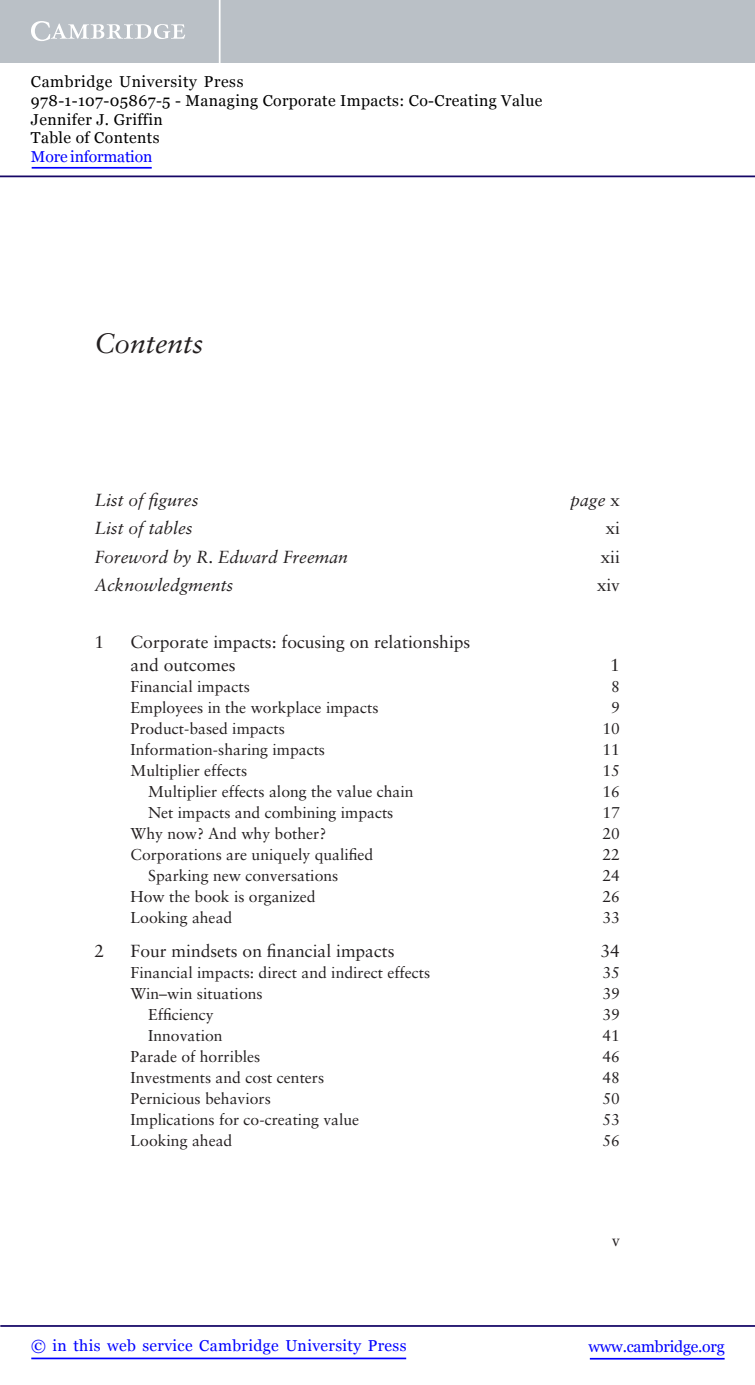
<style>
.page{position:relative;width:755px;height:1385px;background:#fff}
.page>*{position:absolute;margin:0;border:0;box-sizing:border-box;transform-origin:0 0}
.t1{font:italic 28px "Sabon LT Std";color:#231f20}
.t2{font:17.5px/22.8px "Sabon LT Std";color:#231f20}
.t3{font:italic 17.5px "Sabon LT Std";color:#231f20}
.t4{font:16.62px "Sabon LT Std";color:#231f20}
.t5{font:15.75px "Sabon LT Std";color:#231f20}
.t6{font:15.75px/18.6px "Georgia";letter-spacing:.025em;color:#000}
.t7{font:15.75px "Georgia";letter-spacing:.025em;color:#00f}
.t8{font:15.75px "Georgia";letter-spacing:-.015em;color:#00f}
.t9{font:15.75px "Georgia";letter-spacing:-.01em;color:#00f}
.s1{font-style:normal}
</style>
<div class="page">
<hr style="left:589px;top:1358px;width:135px;height:1px;background:#00f">
<hr style="left:0;top:1325px;width:754px;height:2px;background:#150666">
<hr style="left:31px;top:1357px;width:375px;height:2px;background:#00f">
<div style="left:0;top:0;width:754px;height:63px;background:#bac0c6"></div>
<svg style="left:31px;top:21px;width:154px;height:20px"></svg>
<hr style="left:219px;top:0;width:1px;height:63px;background:#fff">
<hr style="left:0;top:175px;width:754px;height:2px;background:#150666">
<hr style="left:32px;top:167px;width:120px;height:2px;background:#00f">
<p class="t6" style="left:31px;top:73px;width:512px">Cambridge University Press<br>978-1-107-05867-5 - Managing Corporate Impacts: Co-Creating Value Jennifer J. Griffin<br>Table of Contents</p>
<p class="t9" style="left:31px;top:147px;width:123px">More information</p>
<h1 class="t1" style="left:94px;top:332px;width:110px">Contents</h1>
<p class="t3" style="left:94px;top:493px;width:106px">List of figures</p>
<p class="t3" style="left:570px;top:493px;width:51px">page <span class="s1">x</span></p>
<p class="t3" style="left:94px;top:521px;width:100px">List of tables</p>
<p class="t2" style="left:605px;top:519px;width:16px">xi</p>
<p class="t3" style="left:94px;top:550px;width:255px">Foreword by R. Edward Freeman</p>
<p class="t2" style="left:600px;top:547px;width:21px">xii</p>
<p class="t3" style="left:94px;top:578px;width:140px">Acknowledgments</p>
<p class="t2" style="left:596px;top:575px;width:25px">xiv</p>
<p class="t2" style="left:94px;top:632px;width:11px">1</p>
<p class="t2" style="left:130px;top:632px;width:341px">Corporate impacts: focusing on relationships and outcomes</p>
<p class="t2" style="left:610px;top:655px;width:11px">1</p>
<p class="t5" style="left:130px;top:680px;width:121px">Financial impacts</p>
<p class="t5" style="left:610px;top:680px;width:10px">8</p>
<p class="t5" style="left:130px;top:701px;width:249px">Employees in the workplace impacts</p>
<p class="t5" style="left:610px;top:701px;width:10px">9</p>
<p class="t5" style="left:130px;top:722px;width:156px">Product-based impacts</p>
<p class="t5" style="left:602px;top:722px;width:19px">10</p>
<p class="t5" style="left:130px;top:743px;width:196px">Information-sharing impacts</p>
<p class="t5" style="left:602px;top:743px;width:19px">11</p>
<p class="t5" style="left:130px;top:764px;width:118px">Multiplier effects</p>
<p class="t5" style="left:602px;top:764px;width:19px">15</p>
<p class="t5" style="left:148px;top:785px;width:267px">Multiplier effects along the value chain</p>
<p class="t5" style="left:602px;top:785px;width:19px">16</p>
<p class="t5" style="left:148px;top:806px;width:246px">Net impacts and combining impacts</p>
<p class="t5" style="left:602px;top:806px;width:19px">17</p>
<p class="t5" style="left:130px;top:827px;width:197px">Why now? And why bother?</p>
<p class="t5" style="left:602px;top:827px;width:19px">20</p>
<p class="t5" style="left:130px;top:848px;width:244px">Corporations are uniquely qualified</p>
<p class="t5" style="left:602px;top:848px;width:19px">22</p>
<p class="t5" style="left:148px;top:869px;width:191px">Sparking new conversations</p>
<p class="t5" style="left:602px;top:869px;width:19px">24</p>
<p class="t5" style="left:130px;top:890px;width:186px">How the book is organized</p>
<p class="t5" style="left:602px;top:890px;width:19px">26</p>
<p class="t5" style="left:130px;top:911px;width:103px">Looking ahead</p>
<p class="t5" style="left:602px;top:911px;width:19px">33</p>
<p class="t2" style="left:94px;top:941px;width:11px">2</p>
<p class="t2" style="left:130px;top:941px;width:265px">Four mindsets on financial impacts</p>
<p class="t2" style="left:600px;top:941px;width:21px">34</p>
<p class="t5" style="left:130px;top:966px;width:301px">Financial impacts: direct and indirect effects</p>
<p class="t5" style="left:602px;top:966px;width:19px">35</p>
<p class="t5" style="left:130px;top:987px;width:133px">Win–win situations</p>
<p class="t5" style="left:602px;top:987px;width:19px">39</p>
<p class="t5" style="left:148px;top:1008px;width:67px">Efficiency</p>
<p class="t5" style="left:602px;top:1008px;width:19px">39</p>
<p class="t5" style="left:148px;top:1029px;width:76px">Innovation</p>
<p class="t5" style="left:602px;top:1029px;width:19px">41</p>
<p class="t5" style="left:130px;top:1050px;width:131px">Parade of horribles</p>
<p class="t5" style="left:602px;top:1050px;width:19px">46</p>
<p class="t5" style="left:130px;top:1071px;width:195px">Investments and cost centers</p>
<p class="t5" style="left:602px;top:1071px;width:19px">48</p>
<p class="t5" style="left:130px;top:1092px;width:142px">Pernicious behaviors</p>
<p class="t5" style="left:602px;top:1092px;width:19px">50</p>
<p class="t5" style="left:130px;top:1113px;width:230px">Implications for co-creating value</p>
<p class="t5" style="left:602px;top:1113px;width:19px">53</p>
<p class="t5" style="left:130px;top:1134px;width:103px">Looking ahead</p>
<p class="t5" style="left:602px;top:1134px;width:19px">56</p>
<p class="t4" style="left:611px;top:1233px;width:10px">v</p>
<p class="t7" style="left:31px;top:1336px;width:376px">© in this web service Cambridge University Press</p>
<p class="t8" style="left:588px;top:1336px;width:137px">www.cambridge.org</p>
</div>
